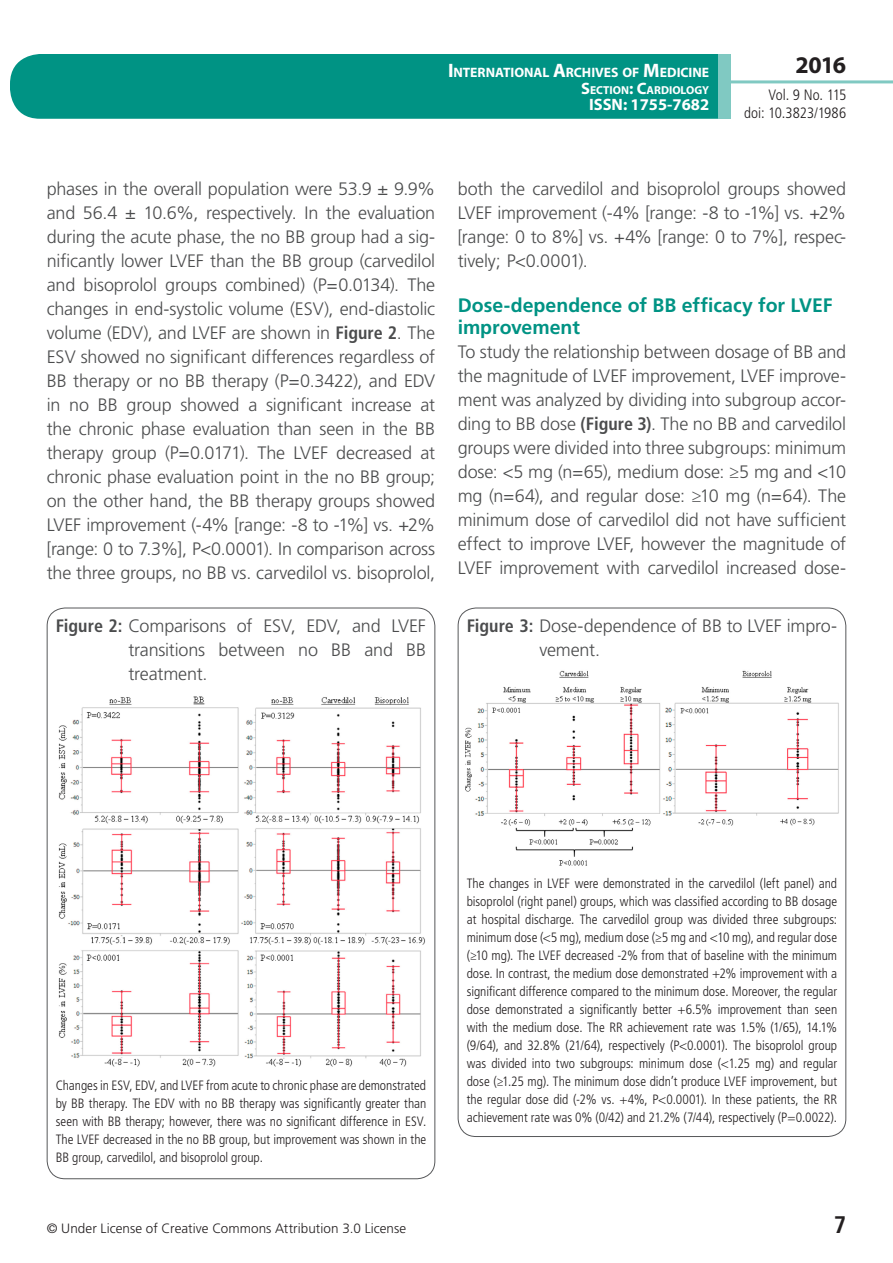
<style>
.page{position:relative;width:893px;height:1263px;background:#fff}
.page>*{position:absolute;margin:0;border:0;box-sizing:border-box;transform-origin:0 0}
.t1{font:700 24px "Myriad Pro";color:#231f20}
.t2{font:700 condensed 24px "Frutiger LT Std";color:#231f20}
.t3{font:700 19.5px/22.5px "Frutiger LT Std";color:#009384}
.t4{font:300 18px/24px "Frutiger LT Std";letter-spacing:-.01em;color:#4b4c4d;text-align:justify}
.t5{font:700 16.5px "Myriad Pro";color:#fff}
.t6{font:300 condensed 15px/18px "Frutiger LT Std";color:#231f20;text-align:right}
.t7{font:700 13.65px "Myriad Pro";letter-spacing:-.005em;color:#fff}
.t8{font:300 condensed 13.5px/18px "Frutiger LT Std";letter-spacing:-.005em;color:#231f20;text-align:justify}
.t9{font:300 13.5px "Frutiger LT Std";letter-spacing:.005em;color:#231f20}
.t10{font:700 11.55px "Myriad Pro";color:#fff}
.s1{font-size:19.5px}
.s2{font-size:16.5px}
.s3{font-weight:700;font-stretch:condensed}
</style>
<div class="page">
<div style="left:10px;top:54px;width:775px;height:65px;background:#009384;border-radius:30px"></div>
<div style="left:732px;top:0;width:161px;height:157px;background:#fff"></div>
<hr style="left:730px;top:80px;width:163px;height:3px;background:#80c9c2">
<div style="left:718px;top:54px;width:13px;height:65px;background:#80c9c2"></div>
<img style="left:58px;top:696px;width:367px;height:371px">
<img style="left:465px;top:670px;width:374px;height:196px">
<p class="t7" style="left:448px;top:64px;width:263px"><span class="s1">I</span>NTERNATIONAL <span class="s1">A</span>RCHIVES OF <span class="s1">M</span>EDICINE</p>
<p class="t10" style="left:581px;top:82px;width:130px"><span class="s2">S</span>ECTION<span class="s2">: C</span>ARDIOLOGY</p>
<p class="t5" style="left:589px;top:94px;width:122px">ISSN: 1755-7682</p>
<h1 class="t1" style="left:795px;top:49px;width:52px">2016</h1>
<p class="t6" style="left:744px;top:86px;width:103px">Vol. 9 No. 115 doi: 10.3823/1986</p>
<p class="t4" style="left:47px;top:177px;width:390px">phases in the overall population were 53.9 ± 9.9% and 56.4 ± 10.6%, respectively. In the evaluation during the acute phase, the no BB group had a sig&shy;nificantly lower LVEF than the BB group (carvedilol and bisoprolol groups combined) (P=0.0134). The changes in end-systolic volume (ESV), end-diastolic volume (EDV), and LVEF are shown in <span class="s3">Figure 2</span>. The ESV showed no significant differences regardless of BB therapy or no BB therapy (P=0.3422), and EDV in no BB group showed a significant increase at the chronic phase evaluation than seen in the BB therapy group (P=0.0171). The LVEF decreased at chronic phase evaluation point in the no BB group; on the other hand, the BB therapy groups showed LVEF improvement (-4% [range: -8 to -1%] vs. +2% [range: 0 to 7.3%], P&lt;0.0001). In comparison across the three groups, no BB vs. carvedilol vs. bisoprolol,</p>
<p class="t4" style="left:458px;top:177px;width:390px">both the carvedilol and bisoprolol groups showed LVEF improvement (-4% [range: -8 to -1%] vs. +2% [range: 0 to 8%] vs. +4% [range: 0 to 7%], respec&shy;tively; P&lt;0.0001).</p>
<p class="t3" style="left:458px;top:294px;width:376px">Dose-dependence of BB efficacy for LVEF improvement</p>
<p class="t4" style="left:458px;top:340px;width:390px">To study the relationship between dosage of BB and the magnitude of LVEF improvement, LVEF improve&shy;ment was analyzed by dividing into subgroup accor&shy;ding to BB dose <span class="s3">(Figure 3)</span>. The no BB and carvedilol groups were divided into three subgroups: minimum dose: &lt;5 mg (n=65), medium dose: ≥5 mg and &lt;10 mg (n=64), and regular dose: ≥10 mg (n=64). The minimum dose of carvedilol did not have sufficient effect to improve LVEF, however the magnitude of LVEF improvement with carvedilol increased dose-</p>
<p class="t4" style="left:128px;top:614px;width:299px;text-indent:-73px"><span class="s3">Figure 2:</span> Comparisons of ESV, EDV, and LVEF transitions between no BB and BB treatment.</p>
<p class="t4" style="left:539px;top:614px;width:299px;text-indent:-73px"><span class="s3">Figure 3:</span> Dose-dependence of BB to LVEF impro&shy;vement.</p>
<p class="t8" style="left:56px;top:1077px;width:372px">Changes in ESV, EDV, and LVEF from acute to chronic phase are demonstrated by BB therapy. The EDV with no BB therapy was significantly greater than seen with BB therapy; however, there was no significant difference in ESV.<br>The LVEF decreased in the no BB group, but improvement was shown in the BB group, carvedilol, and bisoprolol group.</p>
<p class="t8" style="left:467px;top:874px;width:372px">The changes in LVEF were demonstrated in the carvedilol (left panel) and bisoprolol (right panel) groups, which was classified according to BB dosage at hospital discharge. The carvedilol group was divided three subgroups: minimum dose (&lt;5 mg), medium dose (≥5 mg and &lt;10 mg), and regular dose (≥10 mg). The LVEF decreased -2% from that of baseline with the minimum dose. In contrast, the medium dose demonstrated +2% improvement with a significant difference compared to the minimum dose. Moreover, the regular dose demonstrated a significantly better +6.5% improvement than seen with the medium dose. The RR achievement rate was 1.5% (1/65), 14.1% (9/64), and 32.8% (21/64), respectively (P&lt;0.0001). The bisoprolol group was divided into two subgroups: minimum dose (&lt;1.25 mg) and regular dose (≥1.25 mg). The minimum dose didn’t produce LVEF improvement, but the regular dose did (-2% vs. +4%, P&lt;0.0001). In these patients, the RR achievement rate was 0% (0/42) and 21.2% (7/44), respectively (P=0.0022).</p>
<p class="t9" style="left:47px;top:1220px;width:361px">© Under License of Creative Commons Attribution 3.0 License</p>
<h1 class="t2" style="left:834px;top:1210px;width:14px">7</h1>
</div>
